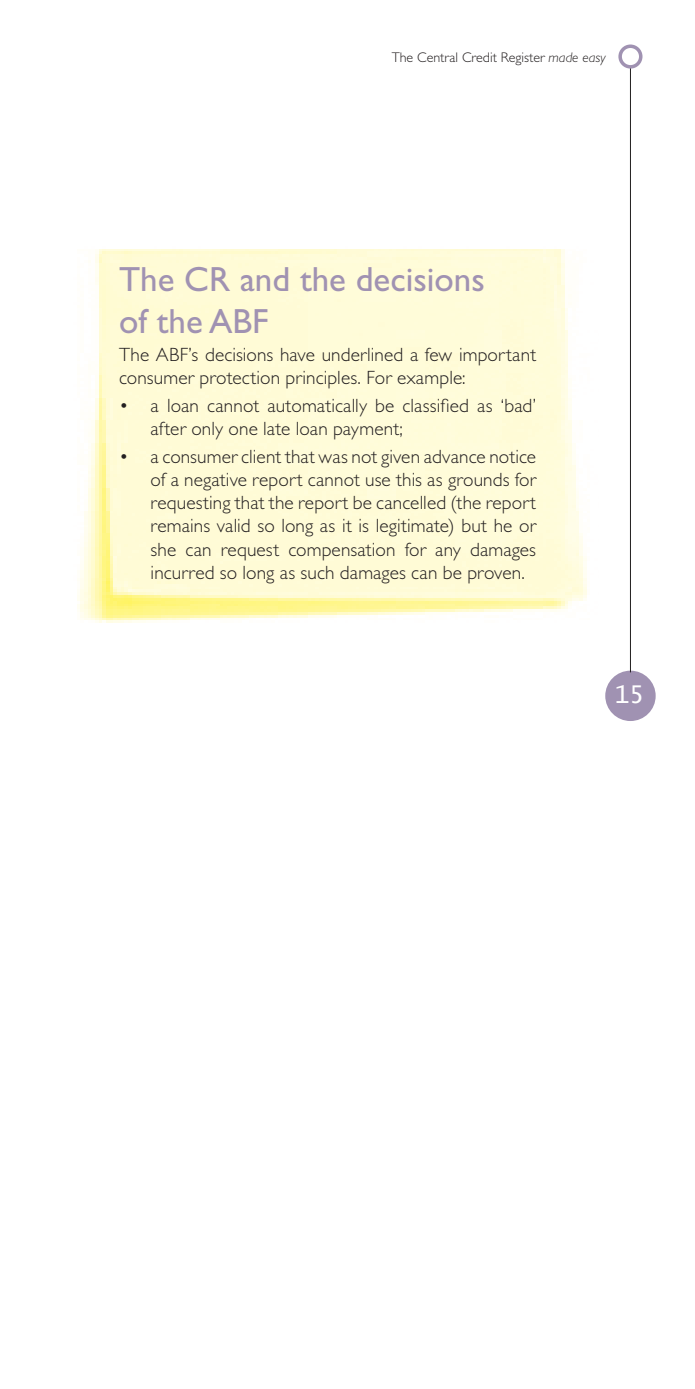
<style>
.page{position:relative;width:695px;height:1389px;background:#fff}
.page>*{position:absolute;margin:0;border:0;box-sizing:border-box;transform-origin:0 0}
.TITOLO_PARAGRAFO{font:35px/42px "Gill Sans Std";color:#a092b2}
.t1{font:24.5px "Lucida Console";color:#fff}
.PARAGRAFO{font:300 19.25px/23.1px "Gill Sans Std";letter-spacing:.005em;color:#231f20}
.t2{font:300 14px "Gill Sans Std";color:#231f20}
.s1{font-style:italic}
</style>
<div class="page">
<div style="left:607px;top:672px;width:46px;height:47px;background:#a092b2;border-radius:50%"></div>
<div style="left:605px;top:671px;width:50px;height:50px;border:4px solid #a092b2;border-radius:50%"></div>
<hr style="left:630px;top:67px;width:1px;height:605px;background:#231f20">
<div style="left:618px;top:45px;width:24px;height:24px;border:4px solid #a092b2;border-radius:50%"></div>
<img style="left:77px;top:249px;width:510px;height:374px">
<p class="t2" style="left:391px;top:49px;width:215px">The Central Credit Register <span class="s1">made easy</span></p>
<p class="TITOLO_PARAGRAFO" style="left:119px;top:258px;width:367px">The CR and the decisions of the ABF</p>
<p class="PARAGRAFO" style="left:119px;top:343px;width:418px">The ABF’s decisions have underlined a few important consumer protection principles. For example:</p>
<p class="PARAGRAFO" style="left:151px;top:394px;width:387px;text-indent:-32px">• a loan cannot automatically be classified as ‘bad’ after only one late loan payment;</p>
<p class="PARAGRAFO" style="left:151px;top:445px;width:387px;text-align:justify;text-indent:-32px">• a consumer client that was not given advance notice of a negative report cannot use this as grounds for requesting that the report be cancelled (the report remains valid so long as it is legitimate) but he or she can request compensation for any damages incurred so long as such damages can be proven.</p>
<p class="t1" style="left:614px;top:684px;width:31px">15</p>
</div>
